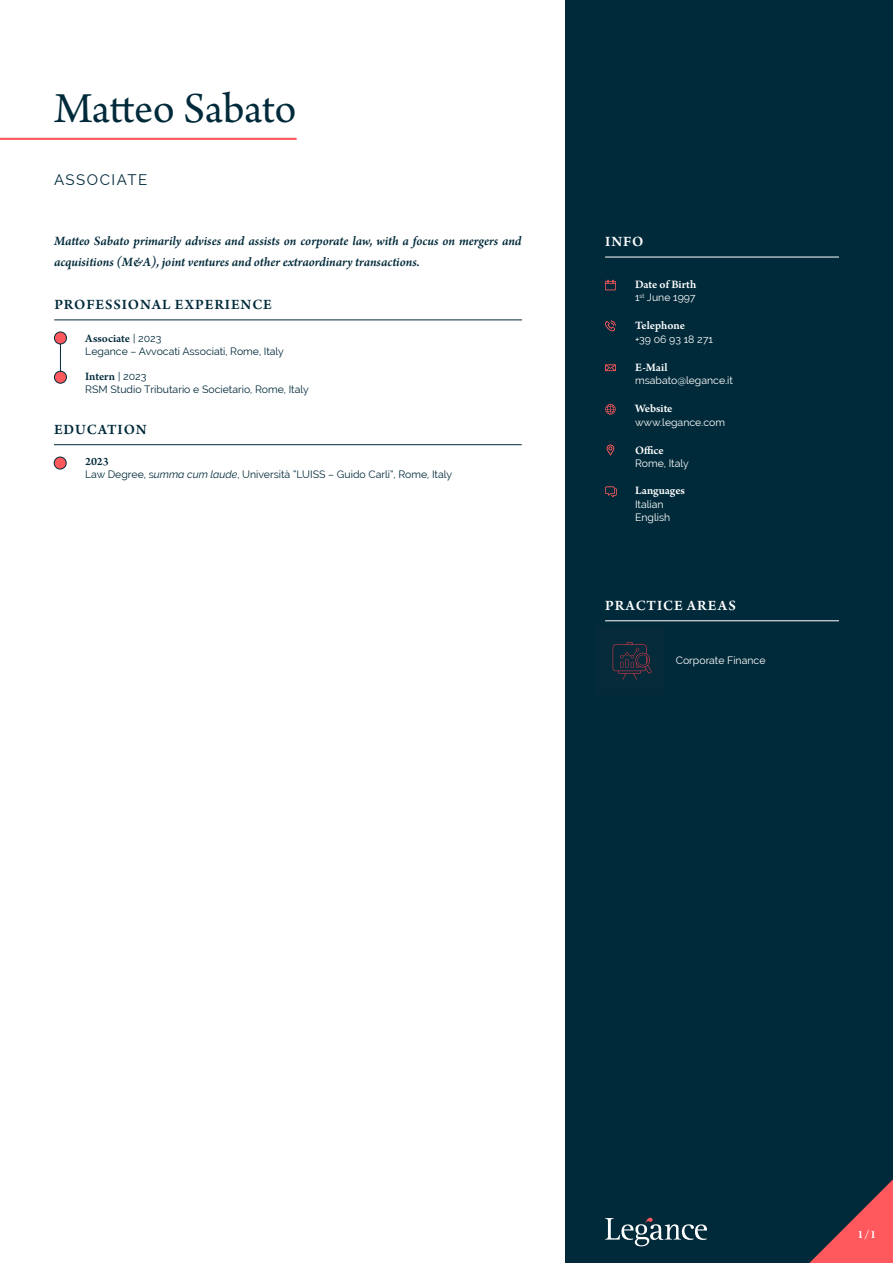
<style>
.page{position:relative;width:893px;height:1263px;background:#fff}
.page>*{position:absolute;margin:0;border:0;box-sizing:border-box;transform-origin:0 0}
.t1{font:45px "Arno Pro";letter-spacing:-.01em;color:#002a3a}
.t2{font:600 15px "Arno Pro";letter-spacing:.06em;color:#002a3a}
.t3{font:600 15px "Arno Pro";letter-spacing:.06em;color:#fff}
.t4{font:15px "Raleway";letter-spacing:.1em;color:#002a3a}
.t5{font:italic 600 13.5px/21px "Arno Pro";letter-spacing:-.005em;color:#002a3a}
.t6{font:600 12px "Arno Pro";letter-spacing:-.005em;color:#fff}
.t7{font:600 12px "Arno Pro";letter-spacing:-.005em;color:#002a3a}
.t8{font:10.5px "Raleway";color:#002a3a}
.t9{font:10.5px/13.5px "Raleway";color:#fff}
.s1{font-family:"Raleway";font-weight:400;font-size:10.5px}
.s2{font-style:italic}
</style>
<div class="page">
<hr style="left:54px;top:320px;width:468px;height:1px;background:#002a3a">
<hr style="left:60px;top:336px;width:1px;height:41px;background:#002a3a">
<div style="left:54px;top:332px;width:12px;height:12px;background:#ff585d;border-radius:50%"></div>
<div style="left:54px;top:332px;width:13px;height:12px;border:1px solid #002a3a;border-radius:50%"></div>
<div style="left:54px;top:371px;width:12px;height:12px;background:#ff585d;border-radius:50%"></div>
<div style="left:54px;top:371px;width:13px;height:12px;border:1px solid #002a3a;border-radius:50%"></div>
<div style="left:566px;top:0;width:327px;height:1263px;background:#002a3a"></div>
<svg style="left:605px;top:1218px;width:102px;height:28px"></svg>
<svg style="left:809px;top:1179px;width:84px;height:84px"></svg>
<hr style="left:0;top:138px;width:297px;height:2px;background:#ff585d">
<hr style="left:54px;top:444px;width:468px;height:1px;background:#002a3a">
<div style="left:54px;top:457px;width:12px;height:12px;background:#ff585d;border-radius:50%"></div>
<div style="left:54px;top:457px;width:12px;height:12px;border:1px solid #002a3a;border-radius:50%"></div>
<hr style="left:605px;top:257px;width:234px;height:1px;background:#fff">
<hr style="left:605px;top:620px;width:234px;height:1px;background:#fff">
<svg style="left:607px;top:445px;width:7px;height:10px"></svg>
<svg style="left:605px;top:365px;width:11px;height:6px"></svg>
<svg style="left:605px;top:321px;width:11px;height:10px"></svg>
<svg style="left:605px;top:404px;width:11px;height:10px"></svg>
<svg style="left:605px;top:280px;width:11px;height:10px"></svg>
<svg style="left:605px;top:487px;width:12px;height:10px"></svg>
<div style="left:595px;top:626px;width:69px;height:69px;background:#052a39"></div>
<svg style="left:613px;top:642px;width:38px;height:38px"></svg>
<h1 class="t1" style="left:54px;top:83px;width:244px">Matteo Sabato</h1>
<p class="t4" style="left:54px;top:171px;width:95px">ASSOCIATE</p>
<p class="t5" style="left:54px;top:231px;width:469px">Matteo Sabato primarily advises and assists on corporate law, with a focus on mergers and acquisitions (M&amp;A), joint ventures and other extraordinary transactions.</p>
<p class="t2" style="left:54px;top:296px;width:219px">PROFESSIONAL EXPERIENCE</p>
<p class="t7" style="left:85px;top:331px;width:78px">Associate <span class="s1">| 2023</span></p>
<p class="t8" style="left:85px;top:345px;width:200px">Legance – Avvocati Associati, Rome, Italy</p>
<p class="t7" style="left:85px;top:369px;width:63px">Intern <span class="s1">| 2023</span></p>
<p class="t8" style="left:85px;top:383px;width:225px">RSM Studio Tributario e Societario, Rome, Italy</p>
<p class="t2" style="left:54px;top:421px;width:94px">EDUCATION</p>
<p class="t7" style="left:85px;top:454px;width:25px">2023</p>
<p class="t8" style="left:85px;top:468px;width:369px">Law Degree, s<span class="s2">umma cum laude</span>, Università “LUISS – Guido Carli”, Rome, Italy</p>
<p class="t3" style="left:605px;top:233px;width:40px">INFO</p>
<p class="t6" style="left:635px;top:277px;width:63px">Date of Birth</p>
<p class="t9" style="left:635px;top:291px;width:62px">1<sup>st</sup> June 1997</p>
<p class="t6" style="left:635px;top:319px;width:51px">Telephone</p>
<p class="t9" style="left:635px;top:332px;width:80px">+39 06 93 18 271</p>
<p class="t6" style="left:635px;top:360px;width:34px">E-Mail</p>
<p class="t9" style="left:635px;top:374px;width:99px">msabato@legance.it</p>
<p class="t6" style="left:635px;top:402px;width:39px">Website</p>
<p class="t9" style="left:635px;top:415px;width:91px">www.legance.com</p>
<p class="t6" style="left:635px;top:443px;width:30px">Office</p>
<p class="t9" style="left:635px;top:457px;width:55px">Rome, Italy</p>
<p class="t6" style="left:635px;top:483px;width:51px">Languages</p>
<p class="t9" style="left:635px;top:497px;width:37px">Italian<br>English</p>
<p class="t3" style="left:605px;top:597px;width:132px">PRACTICE AREAS</p>
<p class="t9" style="left:676px;top:654px;width:91px">Corporate Finance</p>
<p class="t6" style="left:857px;top:1228px;width:20px">1/1</p>
</div>
